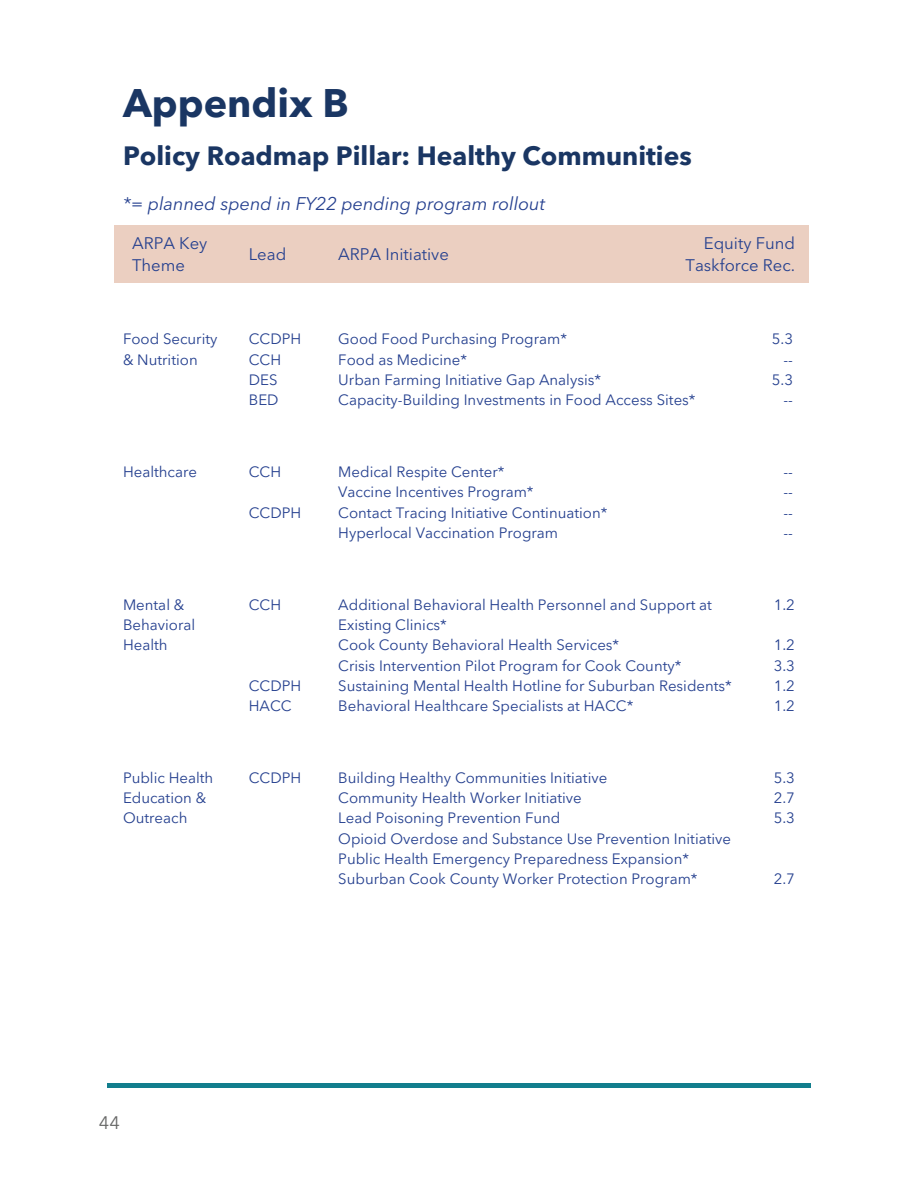
<style>
.page{position:relative;width:918px;height:1188px;background:#fff}
.page>*{position:absolute;margin:0;border:0;box-sizing:border-box;transform-origin:0 0}
.t1{font:700 39.45px "Avenir Next LT Pro";color:#1a3663}
.t2{font:700 26.25px "Avenir Next LT Pro";color:#1a3663}
.t3{font:italic 18.15px "Avenir Next LT Pro";color:#25408f}
.t4{font:18px "Avenir Next LT Pro";color:#666766}
.t5{font:16.65px/22.5px "Avenir Next LT Pro";color:#25408f}
.t6{font:15px/20.2px "Avenir Next LT Pro";color:#25408f}
</style>
<div class="page">
<div style="left:114px;top:225px;width:695px;height:58px;background:#ebcfc1"></div>
<hr style="left:107px;top:1084px;width:703px;height:3px;background:#127e8d">
<h1 class="t1" style="left:123px;top:87px;width:227px">Appendix B</h1>
<h2 class="t2" style="left:123px;top:145px;width:570px">Policy Roadmap Pillar: Healthy Communities</h2>
<p class="t3" style="left:123px;top:196px;width:424px">*= planned spend in FY22 pending program rollout</p>
<p class="t5" style="left:132px;top:233px;width:77px">ARPA Key<br>Theme</p>
<p class="t5" style="left:249px;top:245px;width:39px">Lead</p>
<p class="t5" style="left:338px;top:245px;width:112px">ARPA Initiative</p>
<p class="t5" style="left:686px;top:233px;width:111px;text-align:right">Equity Fund<br>Taskforce Rec.</p>
<p class="t6" style="left:123px;top:329px;width:96px">Food Security &amp; Nutrition</p>
<p class="t6" style="left:338px;top:329px;width:359px">Good Food Purchasing Program*<br>Food as Medicine*<br>Urban Farming Initiative Gap Analysis* Capacity-Building Investments in Food Access Sites*</p>
<p class="t6" style="left:772px;top:329px;width:23px;text-align:right">5.3 --<br>5.3 --</p>
<p class="t6" style="left:249px;top:329px;width:54px">CCDPH<br>CCH<br>DES<br>BED</p>
<p class="t6" style="left:123px;top:462px;width:76px">Healthcare</p>
<p class="t6" style="left:338px;top:462px;width:271px">Medical Respite Center*<br>Vaccine Incentives Program*<br>Contact Tracing Initiative Continuation*<br>Hyperlocal Vaccination Program</p>
<p class="t6" style="left:784px;top:462px;width:11px;text-align:justify">-- -- -- --</p>
<p class="t6" style="left:249px;top:462px;width:34px">CCH</p>
<p class="t6" style="left:249px;top:502px;width:54px">CCDPH</p>
<p class="t6" style="left:123px;top:594px;width:74px">Mental &amp;<br>Behavioral<br>Health</p>
<p class="t6" style="left:338px;top:594px;width:395px">Additional Behavioral Health Personnel and Support at Existing Clinics*<br>Cook County Behavioral Health Services*<br>Crisis Intervention Pilot Program for Cook County* Sustaining Mental Health Hotline for Suburban Residents* Behavioral Healthcare Specialists at HACC*</p>
<p class="t6" style="left:774px;top:594px;width:23px">1.2</p>
<p class="t6" style="left:249px;top:594px;width:34px">CCH</p>
<p class="t6" style="left:774px;top:635px;width:23px;text-align:justify">1.2<br>3.3<br>1.2<br>1.2</p>
<p class="t6" style="left:249px;top:675px;width:54px">CCDPH<br>HACC</p>
<p class="t6" style="left:123px;top:767px;width:92px">Public Health<br>Education &amp;<br>Outreach</p>
<p class="t6" style="left:338px;top:767px;width:394px">Building Healthy Communities Initiative<br>Community Health Worker Initiative<br>Lead Poisoning Prevention Fund<br>Opioid Overdose and Substance Use Prevention Initiative Public Health Emergency Preparedness Expansion* Suburban Cook County Worker Protection Program*</p>
<p class="t6" style="left:774px;top:767px;width:23px;text-align:justify">5.3<br>2.7<br>5.3</p>
<p class="t6" style="left:249px;top:767px;width:54px">CCDPH</p>
<p class="t6" style="left:774px;top:869px;width:23px">2.7</p>
<p class="t4" style="left:99px;top:1115px;width:22px">44</p>
</div>
